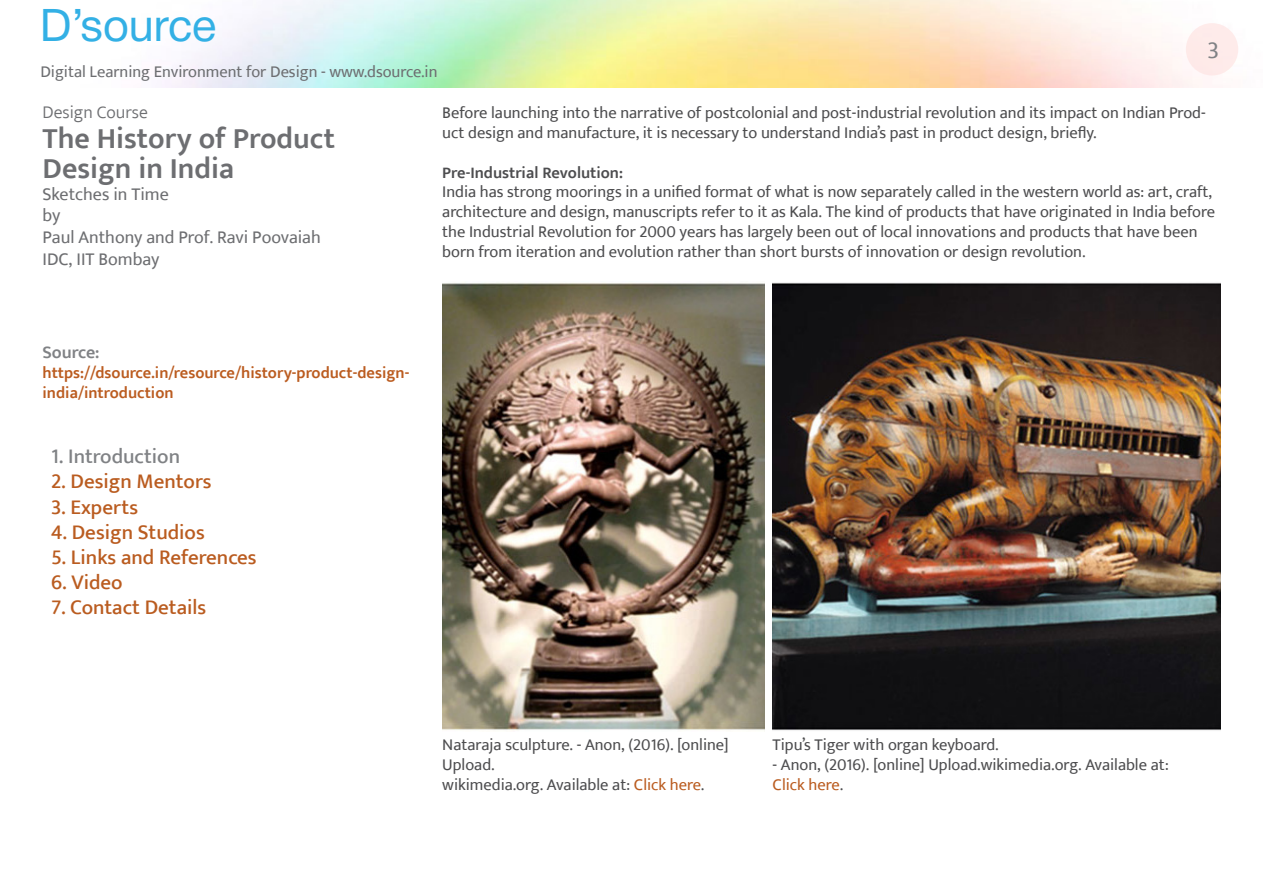
<style>
.page{position:relative;width:1263px;height:893px;background:#fff}
.page>*{position:absolute;margin:0;border:0;box-sizing:border-box;transform-origin:0 0}
.t1{font:45px "Helvetica Neue";color:#33b0e5}
.t2{font:600 30px/30px "Ek Mukta";color:#6d6e71}
.t3{font:24px "Ek Mukta";color:#808285}
.t4{font:500 21px "Ek Mukta";color:#ba5c20}
.t5{font:500 21px "Ek Mukta";color:#808285}
.t6{font:18px/21.6px "Ek Mukta";color:#6d6e71}
.t7{font:300 18px "Ek Mukta";color:#6d6e71}
.t8{font:600 18px "Ek Mukta";color:#808285}
.t9{font:16.5px/19.8px "Ek Mukta";color:#4d4d4f}
.t10{font:600 16.5px/19.8px "Ek Mukta";color:#bb5c20}
.t11{font:16.5px "Ek Mukta";color:#6d6e71}
.t12{font:600 16.5px "Ek Mukta";color:#4d4d4f}
.s1{color:#ba5c20}
</style>
<div class="page">
<div style="left:1186px;top:23px;width:52px;height:52px;background:#feeaea;border-radius:50%"></div>
<img style="left:773px;top:282px;width:447px;height:449px">
<img style="left:442px;top:283px;width:323px;height:448px">
<h1 class="t1" style="left:40px;top:-7px;width:178px">D’source</h1>
<p class="t11" style="left:40px;top:62px;width:399px">Digital Learning Environment for Design - www.dsource.in</p>
<h3 class="t3" style="left:1207px;top:35px;width:13px">3</h3>
<p class="t7" style="left:43px;top:101px;width:107px">Design Course</p>
<h2 class="t2" style="left:43px;top:123px;width:294px">The History of Product<br>Design in India</h2>
<p class="t6" style="left:43px;top:183px;width:280px">Sketches in Time<br>by<br>Paul Anthony and Prof. Ravi Poovaiah<br>IDC, IIT Bombay</p>
<p class="t8" style="left:43px;top:342px;width:59px">Source:</p>
<p class="t10" style="left:43px;top:363px;width:368px">https://dsource.in/resource/history-product-design&shy;india/introduction</p>
<p class="t5" style="left:51px;top:444px;width:131px">1. Introduction</p>
<p class="t4" style="left:51px;top:469px;width:162px">2. Design Mentors</p>
<p class="t4" style="left:51px;top:494px;width:89px">3. Experts</p>
<p class="t4" style="left:51px;top:519px;width:155px">4. Design Studios</p>
<p class="t4" style="left:51px;top:544px;width:207px">5. Links and References</p>
<p class="t4" style="left:51px;top:570px;width:73px">6. Video</p>
<p class="t4" style="left:51px;top:595px;width:157px">7. Contact Details</p>
<p class="t9" style="left:442px;top:103px;width:765px">Before launching into the narrative of postcolonial and post-industrial revolution and its impact on Indian Prod&shy;uct design and manufacture, it is necessary to understand India’s past in product design, briefly.</p>
<p class="t12" style="left:442px;top:162px;width:182px">Pre-Industrial Revolution:</p>
<p class="t9" style="left:442px;top:182px;width:774px">India has strong moorings in a unified format of what is now separately called in the western world as: art, craft, architecture and design, manuscripts refer to it as Kala. The kind of products that have originated in India before the Industrial Revolution for 2000 years has largely been out of local innovations and products that have been born from iteration and evolution rather than short bursts of innovation or design revolution.</p>
<p class="t9" style="left:442px;top:734px;width:288px">Nataraja sculpture. - Anon, (2016). [online]<br>Upload.<br>wikimedia.org. Available at: <span class="s1">Click here</span>.</p>
<p class="t9" style="left:773px;top:734px;width:228px">Tipu’s Tiger with organ keyboard.</p>
<p class="t9" style="left:773px;top:754px;width:398px">- Anon, (2016). [online] Upload.wikimedia.org. Available at:<br><span class="s1">Click here</span>.</p>
</div>
